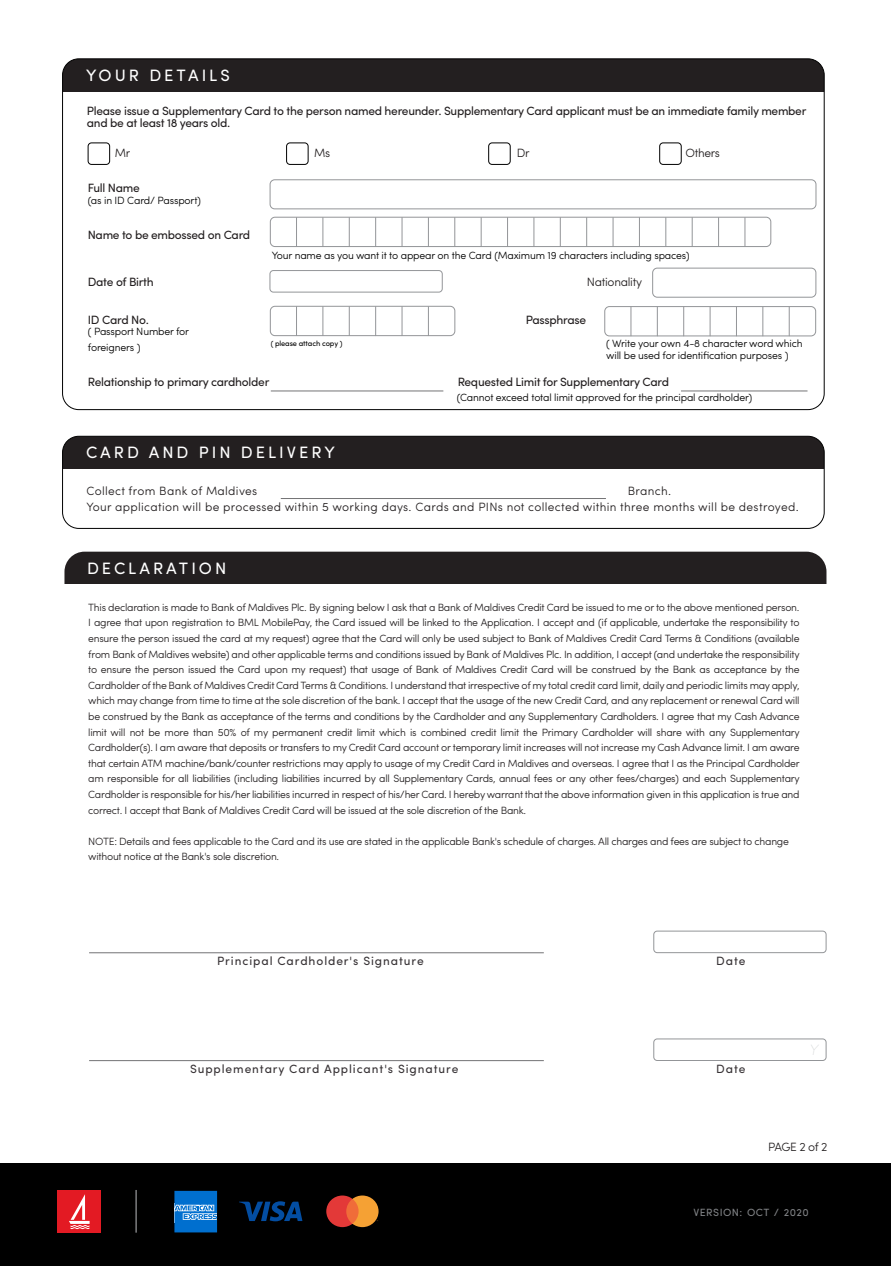
<style>
.page{position:relative;width:891px;height:1266px;background:#fff}
.page>*{position:absolute;margin:0;border:0;box-sizing:border-box;transform-origin:0 0}
.t1{font:16.5px "Sofia Pro";letter-spacing:.18em;color:#fff}
.t2{font:italic 200 15px "Sofia Pro";color:#d1d3d4}
.t3{font:12px/12px "Sofia Pro";letter-spacing:-.025em;color:#231f20}
.t4{font:300 12px/16.5px "Sofia Pro";letter-spacing:.025em;color:#231f20}
.t5{font:12px "Sofia Pro";letter-spacing:.075em;color:#383336}
.t6{font:300 12px "Sofia Pro";letter-spacing:-.025em;color:#231f20}
.t7{font:300 10.5px/15.6px "Sofia Pro";letter-spacing:-.025em;color:#231f20;text-align:justify}
.t8{font:300 10.5px/12px "Sofia Pro";letter-spacing:-.015em;color:#000}
.t9{font:10.5px "Sofia Pro";letter-spacing:.045em;color:#808285}
.t10{font:7.5px "Sofia Pro";letter-spacing:-.015em;color:#000}
</style>
<div class="page">
<div style="left:63px;top:436px;width:761px;height:32px;background:#231f20"></div>
<div style="left:62px;top:436px;width:762px;height:92px;border:1px solid #000;border-radius:16px"></div>
<div style="left:64px;top:551px;width:762px;height:33px;background:#231f20"></div>
<div style="left:0;top:1162px;width:890px;height:103px;background:#000"></div>
<div style="left:58px;top:1190px;width:43px;height:42px;background:#e31a23"></div>
<svg style="left:69px;top:1194px;width:21px;height:34px"></svg>
<svg style="left:239px;top:1201px;width:63px;height:19px"></svg>
<svg style="left:326px;top:1195px;width:52px;height:31px;background:#c85c2e"></svg>
<hr style="left:136px;top:1189px;width:1px;height:43px;background:#bcbdc0">
<svg style="left:174px;top:1190px;width:43px;height:42px;background:#2480d0"></svg>
<div style="left:653px;top:930px;width:173px;height:22px;border:1px solid #939598;border-radius:3px"></div>
<div style="left:653px;top:1038px;width:173px;height:22px;border:1px solid #939598;border-radius:3px"></div>
<hr style="left:89px;top:952px;width:455px;height:1px;background:#737375">
<hr style="left:89px;top:1060px;width:455px;height:1px;background:#737375">
<div style="left:63px;top:59px;width:761px;height:33px;background:#231f20"></div>
<div style="left:88px;top:142px;width:22px;height:23px;border:1px solid #000;border-radius:3px"></div>
<div style="left:286px;top:142px;width:22px;height:23px;border:1px solid #000;border-radius:3px"></div>
<div style="left:270px;top:217px;width:501px;height:30px;border:1px solid #939598;border-radius:5px"></div>
<div style="left:604px;top:306px;width:212px;height:30px;border:1px solid #939598;border-radius:5px"></div>
<div style="left:270px;top:306px;width:185px;height:30px;border:1px solid #939598;border-radius:5px"></div>
<svg style="left:296px;top:217px;width:1px;height:29px"></svg>
<svg style="left:630px;top:307px;width:1px;height:29px"></svg>
<svg style="left:296px;top:306px;width:1px;height:29px"></svg>
<svg style="left:322px;top:217px;width:1px;height:29px"></svg>
<svg style="left:657px;top:307px;width:1px;height:29px"></svg>
<svg style="left:323px;top:306px;width:1px;height:29px"></svg>
<svg style="left:349px;top:217px;width:1px;height:29px"></svg>
<svg style="left:683px;top:307px;width:1px;height:29px"></svg>
<svg style="left:349px;top:306px;width:1px;height:29px"></svg>
<svg style="left:375px;top:217px;width:1px;height:29px"></svg>
<svg style="left:710px;top:307px;width:1px;height:29px"></svg>
<svg style="left:375px;top:306px;width:1px;height:29px"></svg>
<svg style="left:402px;top:217px;width:1px;height:29px"></svg>
<svg style="left:736px;top:307px;width:1px;height:29px"></svg>
<svg style="left:402px;top:306px;width:1px;height:29px"></svg>
<svg style="left:428px;top:217px;width:1px;height:29px"></svg>
<svg style="left:762px;top:307px;width:1px;height:29px"></svg>
<svg style="left:428px;top:306px;width:1px;height:29px"></svg>
<svg style="left:454px;top:217px;width:1px;height:29px"></svg>
<svg style="left:789px;top:307px;width:1px;height:29px"></svg>
<svg style="left:481px;top:217px;width:1px;height:29px"></svg>
<svg style="left:507px;top:217px;width:1px;height:29px"></svg>
<svg style="left:533px;top:217px;width:1px;height:29px"></svg>
<svg style="left:560px;top:217px;width:1px;height:29px"></svg>
<svg style="left:586px;top:217px;width:1px;height:29px"></svg>
<svg style="left:612px;top:217px;width:1px;height:29px"></svg>
<svg style="left:639px;top:217px;width:1px;height:29px"></svg>
<svg style="left:665px;top:217px;width:1px;height:29px"></svg>
<svg style="left:692px;top:217px;width:1px;height:29px"></svg>
<svg style="left:718px;top:217px;width:1px;height:29px"></svg>
<svg style="left:744px;top:217px;width:1px;height:29px"></svg>
<div style="left:488px;top:142px;width:22px;height:23px;border:1px solid #000;border-radius:3px"></div>
<div style="left:652px;top:268px;width:164px;height:29px;border:1px solid #939598;border-radius:5px"></div>
<div style="left:270px;top:179px;width:546px;height:30px;border:1px solid #939598;border-radius:5px"></div>
<div style="left:659px;top:142px;width:22px;height:23px;border:1px solid #000;border-radius:3px"></div>
<div style="left:270px;top:270px;width:172px;height:22px;border:1px solid #939598;border-radius:3px"></div>
<hr style="left:281px;top:498px;width:325px;height:1px;background:#737375">
<hr style="left:271px;top:390px;width:172px;height:1px;background:#737375">
<hr style="left:681px;top:390px;width:126px;height:1px;background:#737375">
<h1 class="t1" style="left:86px;top:69px;width:145px">YOUR DETAILS</h1>
<p class="t3" style="left:87px;top:106px;width:721px">Please issue a Supplementary Card to the person named hereunder. Supplementary Card applicant must be an immediate family member and be at least 18 years old.</p>
<p class="t4" style="left:115px;top:145px;width:17px">Mr</p>
<p class="t4" style="left:314px;top:145px;width:18px">Ms</p>
<p class="t4" style="left:517px;top:145px;width:14px">Dr</p>
<p class="t4" style="left:685px;top:145px;width:36px">Others</p>
<p class="t3" style="left:88px;top:182px;width:53px">Full Name</p>
<p class="t8" style="left:88px;top:196px;width:115px">(as in ID Card/ Passport)</p>
<p class="t3" style="left:88px;top:230px;width:164px">Name to be embossed on Card</p>
<p class="t3" style="left:88px;top:276px;width:68px">Date of Birth</p>
<p class="t8" style="left:272px;top:250px;width:419px">Your name as you want it to appear on the Card (Maximum 19 characters including spaces)</p>
<p class="t6" style="left:587px;top:277px;width:57px">Nationality</p>
<p class="t3" style="left:88px;top:315px;width:63px">ID Card No.</p>
<p class="t8" style="left:88px;top:325px;width:103px;line-height:15.1px">( Passport Number for foreigners )</p>
<p class="t10" style="left:271px;top:340px;width:73px">( please attach copy )</p>
<p class="t3" style="left:88px;top:377px;width:183px">Relationship to primary cardholder</p>
<p class="t3" style="left:526px;top:315px;width:62px">Passphrase</p>
<p class="t8" style="left:606px;top:338px;width:198px">( Write your own 4-8 character word which will be used for identification purposes )</p>
<p class="t8" style="left:457px;top:392px;width:297px">(Cannot exceed total limit approved for the principal cardholder)</p>
<p class="t3" style="left:458px;top:377px;width:213px">Requested Limit for Supplementary Card</p>
<h1 class="t1" style="left:86px;top:445px;width:250px">CARD AND PIN DELIVERY</h1>
<p class="t4" style="left:86px;top:483px;width:172px">Collect from Bank of Maldives</p>
<p class="t4" style="left:86px;top:483px;width:713px;text-indent:541px">Branch.<br>Your application will be processed within 5 working days. Cards and PINs not collected within three months will be destroyed.</p>
<h1 class="t1" style="left:87px;top:561px;width:141px">DECLARATION</h1>
<p class="t7" style="left:88px;top:600px;width:713px">This declaration is made to Bank of Maldives Plc. By signing below I ask that a Bank of Maldives Credit Card be issued to me or to the above mentioned person.<br>I agree that upon registration to BML MobilePay, the Card issued will be linked to the Application. I accept and (if applicable, undertake the responsibility to ensure the person issued the card at my request) agree that the Card will only be used subject to Bank of Maldives Credit Card Terms &amp; Conditions (available from Bank of Maldives website) and other applicable terms and conditions issued by Bank of Maldives Plc. In addition, I accept (and undertake the responsibility to ensure the person issued the Card upon my request) that usage of Bank of Maldives Credit Card will be construed by the Bank as acceptance by the Cardholder of the Bank of Maldives Credit Card Terms &amp; Conditions. I understand that irrespective of my total credit card limit, daily and periodic limits may apply, which may change from time to time at the sole discretion of the bank. I accept that the usage of the new Credit Card, and any replacement or renewal Card will be construed by the Bank as acceptance of the terms and conditions by the Cardholder and any Supplementary Cardholders. I agree that my Cash Advance limit will not be more than 50% of my permanent credit limit which is combined credit limit the Primary Cardholder will share with any Supplementary Cardholder(s). I am aware that deposits or transfers to my Credit Card account or temporary limit increases will not increase my Cash Advance limit. I am aware that certain ATM machine/bank/counter restrictions may apply to usage of my Credit Card in Maldives and overseas. I agree that I as the Principal Cardholder am responsible for all liabilities (including liabilities incurred by all Supplementary Cards, annual fees or any other fees/charges) and each Supplementary Cardholder is responsible for his/her liabilities incurred in respect of his/her Card. I hereby warrant that the above information given in this application is true and correct. I accept that Bank of Maldives Credit Card will be issued at the sole discretion of the Bank.</p>
<p class="t7" style="left:88px;top:834px;width:702px">NOTE: Details and fees applicable to the Card and its use are stated in the applicable Bank's schedule of charges. All charges and fees are subject to change without notice at the Bank's sole discretion.</p>
<p class="t5" style="left:217px;top:955px;width:208px">Principal Cardholder's Signature</p>
<p class="t5" style="left:190px;top:1063px;width:270px">Supplementary Card Applicant's Signature</p>
<p class="t5" style="left:716px;top:955px;width:31px">Date</p>
<p class="t5" style="left:716px;top:1063px;width:31px">Date</p>
<h2 class="t2" style="left:809px;top:1043px;width:10px">Y</h2>
<p class="t4" style="left:768px;top:1139px;width:61px">PAGE 2 of 2</p>
<p class="t9" style="left:693px;top:1207px;width:117px">VERSION: OCT / 2020</p>
</div>
